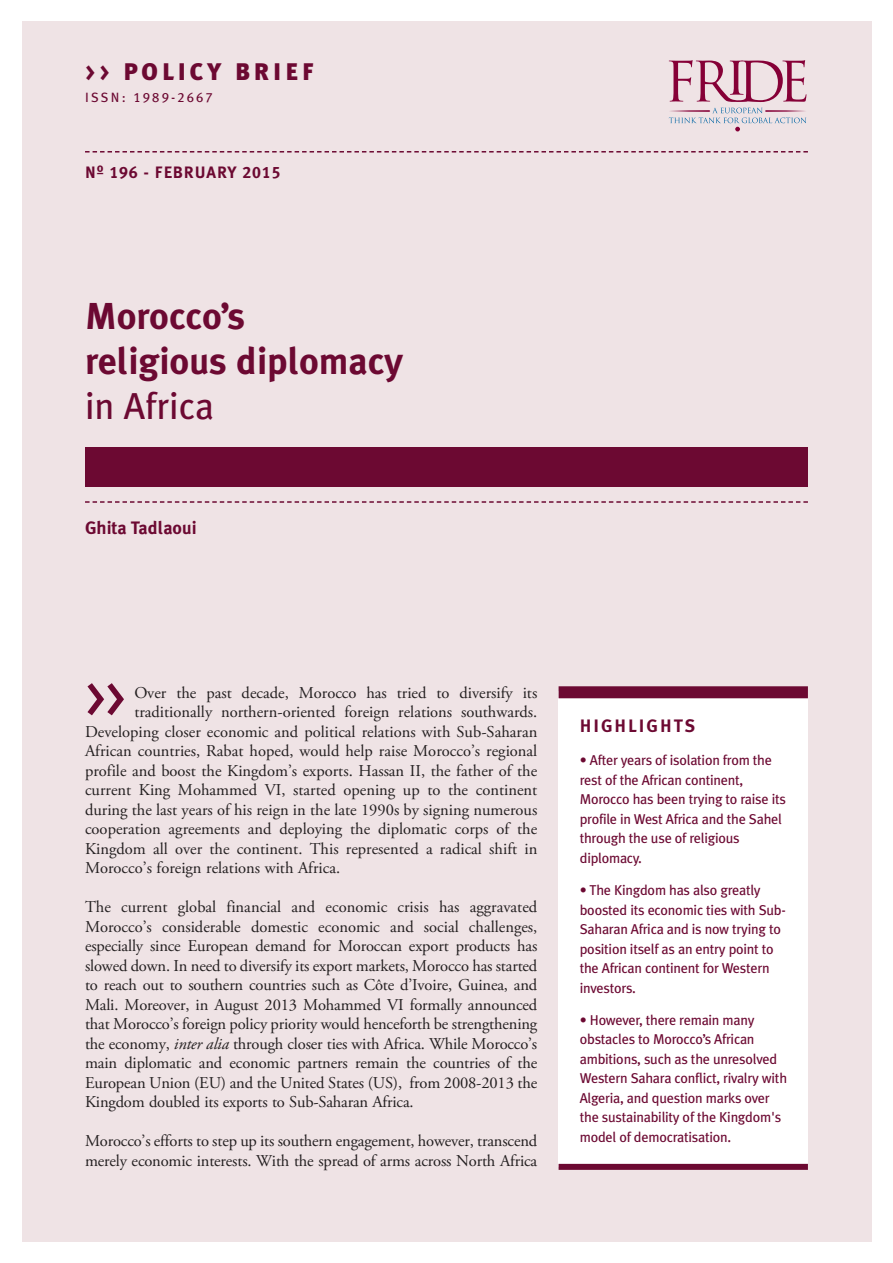
<style>
.page{position:relative;width:893px;height:1263px;background:#fff}
.page>*{position:absolute;margin:0;border:0;box-sizing:border-box;transform-origin:0 0}
.t1{font:59.55px "Meta Plus Book Caps";color:#6c0932}
.t2{font:700 37.5px/45px "Meta Plus";color:#6c0932}
.t3{font:37.5px "Meta Plus";color:#6c0932}
.t4{font:900 24px "Meta Plus";letter-spacing:.165em;color:#6c0932}
.t5{font:700 18px "Meta Plus";color:#6c0932}
.t6{font:700 18px "Meta Plus";letter-spacing:.11em;color:#6c0932}
.t7{font:16.5px/19.5px "Adobe Garamond Pro";color:#231f20;text-align:justify}
.t8{font:16.5px "Meta Plus Bold Caps";letter-spacing:.055em;color:#6c0932}
.t9{font:14.25px/19.5px "Meta Plus";letter-spacing:-.02em;color:#6c0932}
.t10{font:13.5px "Meta Plus Book Caps";letter-spacing:.16em;color:#6c0932}
.s1{font-family:"Meta Plus Bold Caps";font-weight:400}
.s2{font-style:italic}
</style>
<div class="page">
<div style="left:22px;top:22px;width:850px;height:1220px;background:#efe3e5"></div>
<svg style="left:85px;top:151px;width:723px;height:2px"></svg>
<div style="left:85px;top:447px;width:723px;height:39px;background:#6c0932"></div>
<svg style="left:85px;top:501px;width:723px;height:2px"></svg>
<div style="left:559px;top:691px;width:249px;height:476px;background:#fff"></div>
<div style="left:559px;top:686px;width:249px;height:12px;background:#6c0932"></div>
<div style="left:559px;top:1164px;width:249px;height:6px;background:#6c0932"></div>
<svg style="left:669px;top:60px;width:137px;height:71px"></svg>
<h3 class="t4" style="left:85px;top:57px;width:230px"><span class="s1">&gt;&gt;</span> POLICY BRIEF</h3>
<p class="t10" style="left:85px;top:90px;width:129px">ISSN: 1989-2667</p>
<p class="t8" style="left:85px;top:162px;width:197px">Nº 196 - FEBRUARY 2015</p>
<h2 class="t2" style="left:85px;top:293px;width:319px">Morocco’s<br>religious diplomacy</h2>
<h2 class="t3" style="left:85px;top:384px;width:131px">in Africa</h2>
<p class="t5" style="left:85px;top:518px;width:113px">Ghita Tadlaoui</p>
<h1 class="t1" style="left:85px;top:662px;width:42px">&gt;&gt;</h1>
<p class="t7" style="left:134px;top:684px;width:404px">Over the past decade, Morocco has tried to diversify its</p>
<p class="t7" style="left:134px;top:703px;width:404px">traditionally northern-oriented foreign relations southwards.</p>
<p class="t7" style="left:85px;top:723px;width:454px">Developing closer economic and political relations with Sub-Saharan</p>
<p class="t7" style="left:85px;top:742px;width:454px">African countries, Rabat hoped, would help raise Morocco’s regional</p>
<p class="t7" style="left:85px;top:762px;width:454px">profile and boost the Kingdom’s exports. Hassan II, the father of the</p>
<p class="t7" style="left:85px;top:781px;width:454px">current King Mohammed VI, started opening up to the continent</p>
<p class="t7" style="left:85px;top:801px;width:454px">during the last years of his reign in the late 1990s by signing numerous</p>
<p class="t7" style="left:85px;top:820px;width:454px">cooperation agreements and deploying the diplomatic corps of the</p>
<p class="t7" style="left:85px;top:840px;width:454px">Kingdom all over the continent. This represented a radical shift in</p>
<p class="t7" style="left:85px;top:859px;width:257px">Morocco’s foreign relations with Africa.</p>
<p class="t7" style="left:85px;top:898px;width:454px">The current global financial and economic crisis has aggravated Morocco’s considerable domestic economic and social challenges, especially since European demand for Moroccan export products has slowed down. In need to diversify its export markets, Morocco has started to reach out to southern countries such as Côte d’Ivoire, Guinea, and Mali. Moreover, in August 2013 Mohammed VI formally announced that Morocco’s foreign policy priority would henceforth be strengthening the economy, <span class="s2">inter alia</span> through closer ties with Africa. While Morocco’s main diplomatic and economic partners remain the countries of the European Union (EU) and the United States (US), from 2008-2013 the Kingdom doubled its exports to Sub-Saharan Africa.</p>
<p class="t7" style="left:85px;top:1132px;width:454px">Morocco’s efforts to step up its southern engagement, however, transcend merely economic interests. With the spread of arms across North Africa</p>
<p class="t6" style="left:580px;top:715px;width:117px">HIGHLIGHTS</p>
<p class="t9" style="left:580px;top:751px;width:208px">• After years of isolation from the rest of the African continent,<br>Morocco has been trying to raise its profile in West Africa and the Sahel through the use of religious diplomacy.</p>
<p class="t9" style="left:580px;top:880px;width:208px">• The Kingdom has also greatly boosted its economic ties with Sub-<br>Saharan Africa and is now trying to position itself as an entry point to the African continent for Western investors.</p>
<p class="t9" style="left:580px;top:1010px;width:209px">• However, there remain many obstacles to Morocco’s African ambitions, such as the unresolved<br>Western Sahara conflict, rivalry with<br>Algeria, and question marks over the sustainability of the Kingdom's model of democratisation.</p>
</div>
